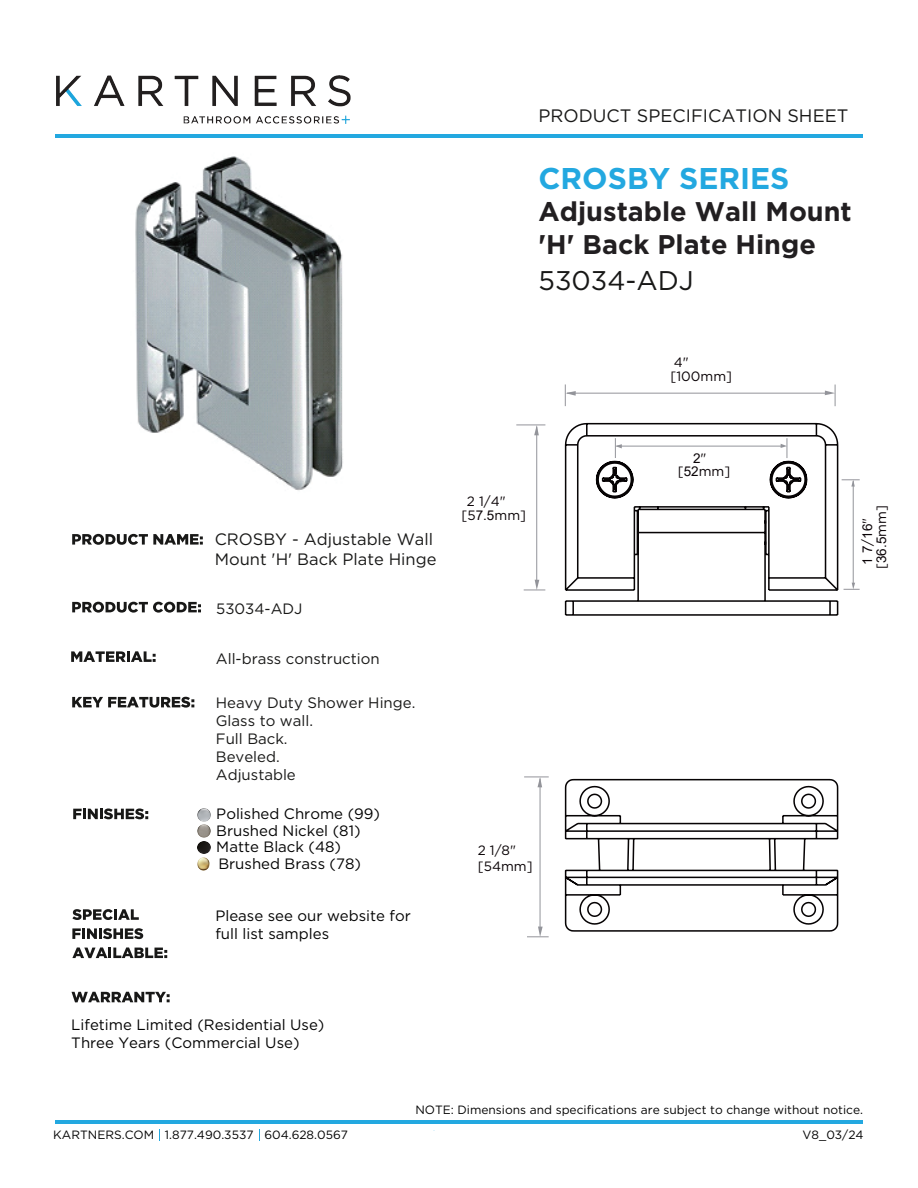
<style>
.page{position:relative;width:918px;height:1188px;background:#fff}
.page>*{position:absolute;margin:0;border:0;box-sizing:border-box;transform-origin:0 0}
.t1{font:700 30px "Gotham";color:#23a8e0}
.t2{font:700 27px/32.4px "Gotham";color:#221f21}
.t3{font:27px "Gotham";color:#181817}
.t4{font:18px "Gotham";color:#181817}
.t5{font:16.5px/19.8px "Gotham";color:#181817}
.t6{font:15px/16.6px "Gotham";color:#030303}
.t7{font:15px/18px "Gotham";color:#181817}
.t8{font:13.5px/14.9px "Gotham";color:#0a0306}
.t9{font:13.5px "Arial";color:#0a0306}
.t10{font:12px "Gotham";color:#030303}
.s1{font-family:"Arial"}
.s2{font-family:"Gotham"}
</style>
<div class="page">
<hr style="left:55px;top:134px;width:808px;height:4px;background:#23a8e0">
<hr style="left:55px;top:1120px;width:808px;height:4px;background:#23a8e0">
<img style="left:56px;top:76px;width:295px;height:48px">
<svg style="left:72px;top:534px;width:131px;height:11px"></svg>
<svg style="left:72px;top:602px;width:129px;height:11px"></svg>
<svg style="left:73px;top:808px;width:75px;height:11px"></svg>
<svg style="left:72px;top:697px;width:122px;height:11px"></svg>
<svg style="left:72px;top:992px;width:98px;height:10px"></svg>
<svg style="left:71px;top:651px;width:85px;height:11px"></svg>
<svg style="left:72px;top:909px;width:67px;height:11px"></svg>
<svg style="left:72px;top:928px;width:71px;height:11px"></svg>
<svg style="left:72px;top:947px;width:95px;height:11px"></svg>
<hr style="left:536px;top:427px;width:1px;height:154px;background:#93949a">
<svg style="left:524px;top:580px;width:21px;height:11px"></svg>
<svg style="left:516px;top:425px;width:29px;height:10px"></svg>
<hr style="left:540px;top:779px;width:1px;height:149px;background:#93949a">
<svg style="left:527px;top:927px;width:22px;height:10px"></svg>
<svg style="left:524px;top:777px;width:25px;height:10px"></svg>
<hr style="left:567px;top:393px;width:259px;height:1px;background:#93949a">
<svg style="left:825px;top:385px;width:11px;height:21px"></svg>
<svg style="left:565px;top:384px;width:11px;height:22px"></svg>
<img style="left:135px;top:156px;width:208px;height:335px">
<svg style="left:564px;top:422px;width:275px;height:194px"></svg>
<svg style="left:619px;top:476px;width:8px;height:8px"></svg>
<svg style="left:564px;top:778px;width:275px;height:154px"></svg>
<hr style="left:616px;top:446px;width:165px;height:1px;background:#93949a">
<svg style="left:781px;top:438px;width:7px;height:20px"></svg>
<svg style="left:615px;top:438px;width:7px;height:20px"></svg>
<hr style="left:853px;top:481px;width:1px;height:102px;background:#93949a">
<svg style="left:844px;top:583px;width:16px;height:7px"></svg>
<svg style="left:842px;top:480px;width:18px;height:7px"></svg>
<svg style="left:197px;top:808px;width:13px;height:62px"></svg>
<p class="t4" style="left:539px;top:105px;width:311px">PRODUCT SPECIFICATION SHEET</p>
<h1 class="t1" style="left:538px;top:161px;width:253px">CROSBY SERIES</h1>
<h2 class="t2" style="left:539px;top:195px;width:315px">Adjustable Wall Mount 'H' Back Plate Hinge</h2>
<h2 class="t3" style="left:538px;top:265px;width:157px">53034-ADJ</h2>
<p class="t8" style="left:670px;top:355px;width:63px;line-height:14.2px">4" [100mm]</p>
<p class="t5" style="left:215px;top:529px;width:223px">CROSBY - Adjustable Wall<br>Mount 'H' Back Plate Hinge</p>
<p class="t7" style="left:216px;top:600px;width:88px">53034-ADJ</p>
<p class="t7" style="left:216px;top:649px;width:165px">All-brass construction</p>
<p class="t7" style="left:216px;top:693px;width:201px">Heavy Duty Shower Hinge.<br>Glass to wall.<br>Full Back.<br>Beveled.<br>Adjustable</p>
<p class="t6" style="left:216px;top:805px;width:165px">Polished Chrome (99)<br>Brushed Nickel (81)<br>Matte Black (48)<br>Brushed Brass (78)</p>
<p class="t6" style="left:215px;top:907px;width:197px;line-height:18px">Please see our website for full list samples</p>
<p class="t8" style="left:462px;top:493px;width:66px;text-indent:5px">2 1/4" [5<span class="s1">7.5</span>mm]</p>
<p class="t8" style="left:478px;top:841px;width:57px;line-height:16.4px">2 1/8" [54mm]</p>
<p class="t6" style="left:71px;top:1016px;width:255px;line-height:18px">Lifetime Limited (Residential Use)<br>Three Years (Commercial Use)</p>
<p class="t9" style="left:693px;top:449px;width:15px">2<span class="s2">"</span></p>
<p class="t8" style="left:678px;top:463px;width:54px">[<span class="s1">52</span>mm]</p>
<p class="t8" style="left:874px;top:569px;width:65px;rotate:-90deg">[<span class="s1">36.5</span>mm]</p>
<p class="t9" style="left:858px;top:565px;width:48px;rotate:-90deg">1 7<span class="s2">/</span>16<span class="s2">"</span></p>
<p class="t10" style="left:415px;top:1104px;width:449px">NOTE: Dimensions and specifications are subject to change without notice.</p>
<p class="t10" style="left:53px;top:1128px;width:296px">KARTNERS.COM 1.877.490.3537 604.628.0567</p>
<p class="t10" style="left:803px;top:1128px;width:63px">V8_03/24</p>
</div>
